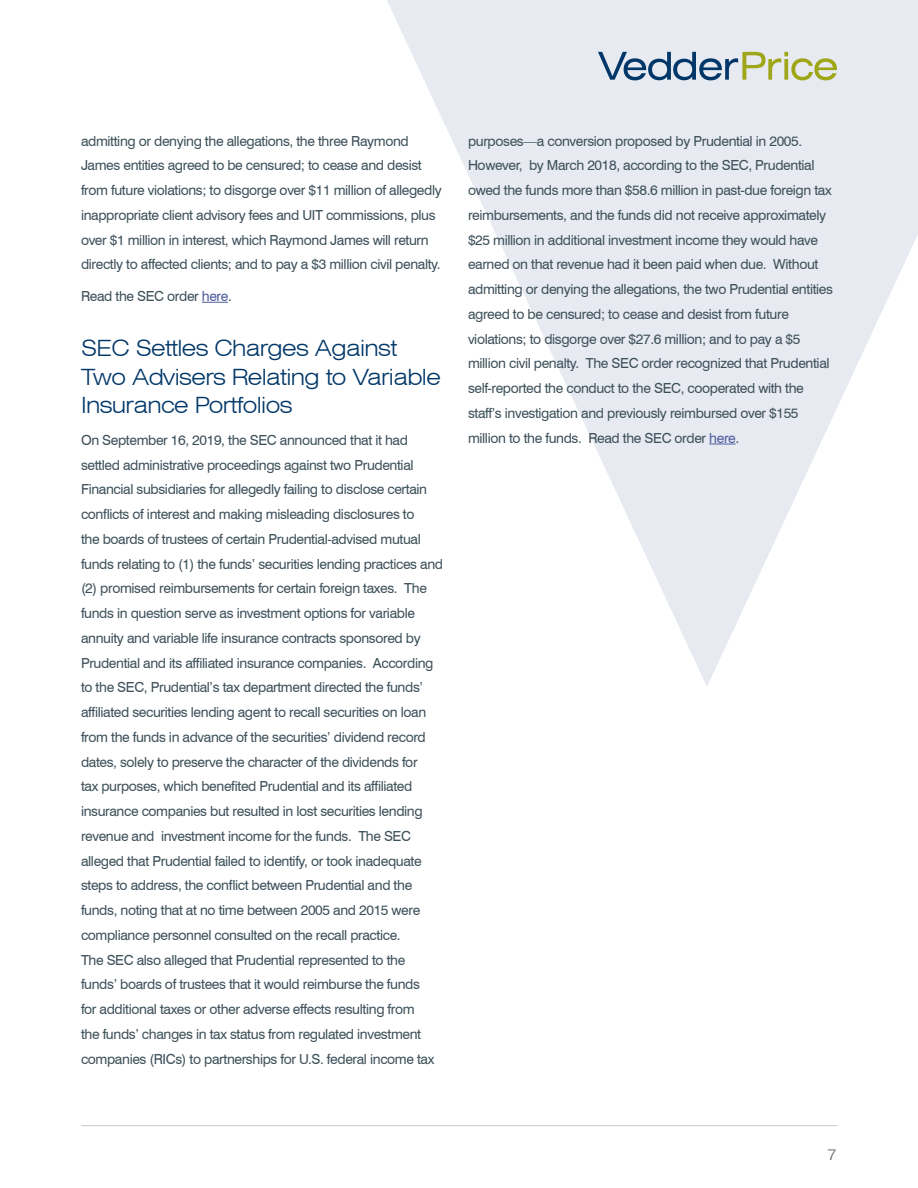
<style>
.page{position:relative;width:918px;height:1188px;background:#fff}
.page>*{position:absolute;margin:0;border:0;box-sizing:border-box;transform-origin:0 0}
.t1{font:300 expanded 22.5px/28.5px "Swiss 721 BT";letter-spacing:-.025em;color:#003768}
.t2{font:300 expanded 15px "Swiss 721 BT";color:#726664}
.t3{font:13.8px/24.8px "Swiss 721 BT";letter-spacing:-.025em;color:#3d505a}
.s1{color:#4d5c9e}
</style>
<div class="page">
<svg style="left:387px;top:0;width:531px;height:686px;fill:#e7eaf1"></svg>
<svg style="left:598px;top:52px;width:239px;height:28px;background:#aebcb7"></svg>
<hr style="left:81px;top:1125px;width:756px;height:1px;background:#c7c8ca">
<svg style="left:202px;top:302px;width:26px;height:1px"></svg>
<svg style="left:709px;top:444px;width:26px;height:1px"></svg>
<p class="t3" style="left:81px;top:128px;width:362px">admitting or denying the allegations, the three Raymond James entities agreed to be censured; to cease and desist from future violations; to disgorge over $11 million of allegedly inappropriate client advisory fees and UIT commissions, plus over $1 million in interest, which Raymond James will return directly to affected clients; and to pay a $3 million civil penalty.</p>
<p class="t3" style="left:81px;top:283px;width:152px">Read the SEC order <span class="s1">here</span>.</p>
<h1 class="t1" style="left:81px;top:334px;width:361px">SEC Settles Charges Against<br>Two Advisers Relating to Variable<br>Insurance Portfolios</h1>
<p class="t3" style="left:81px;top:427px;width:364px">On September 16, 2019, the SEC announced that it had settled administrative proceedings against two Prudential Financial subsidiaries for allegedly failing to disclose certain conflicts of interest and making misleading disclosures to<br>the boards of trustees of certain Prudential-advised mutual funds relating to (1) the funds’ securities lending practices and (2) promised reimbursements for certain foreign taxes. The funds in question serve as investment options for variable annuity and variable life insurance contracts sponsored by Prudential and its affiliated insurance companies. According to the SEC, Prudential’s tax department directed the funds’ affiliated securities lending agent to recall securities on loan from the funds in advance of the securities’ dividend record dates, solely to preserve the character of the dividends for<br>tax purposes, which benefited Prudential and its affiliated insurance companies but resulted in lost securities lending revenue and investment income for the funds. The SEC alleged that Prudential failed to identify, or took inadequate steps to address, the conflict between Prudential and the funds, noting that at no time between 2005 and 2015 were compliance personnel consulted on the recall practice.<br>The SEC also alleged that Prudential represented to the funds’ boards of trustees that it would reimburse the funds<br>for additional taxes or other adverse effects resulting from<br>the funds’ changes in tax status from regulated investment companies (RICs) to partnerships for U.S. federal income tax</p>
<p class="t3" style="left:468px;top:128px;width:367px">purposes—a conversion proposed by Prudential in 2005.<br>However, by March 2018, according to the SEC, Prudential owed the funds more than $58.6 million in past-due foreign tax reimbursements, and the funds did not receive approximately $25 million in additional investment income they would have earned on that revenue had it been paid when due. Without admitting or denying the allegations, the two Prudential entities agreed to be censured; to cease and desist from future violations; to disgorge over $27.6 million; and to pay a $5 million civil penalty. The SEC order recognized that Prudential self-reported the conduct to the SEC, cooperated with the staff’s investigation and previously reimbursed over $155 million to the funds. Read the SEC order <span class="s1">here</span>.</p>
<p class="t2" style="left:827px;top:1146px;width:11px">7</p>
</div>
